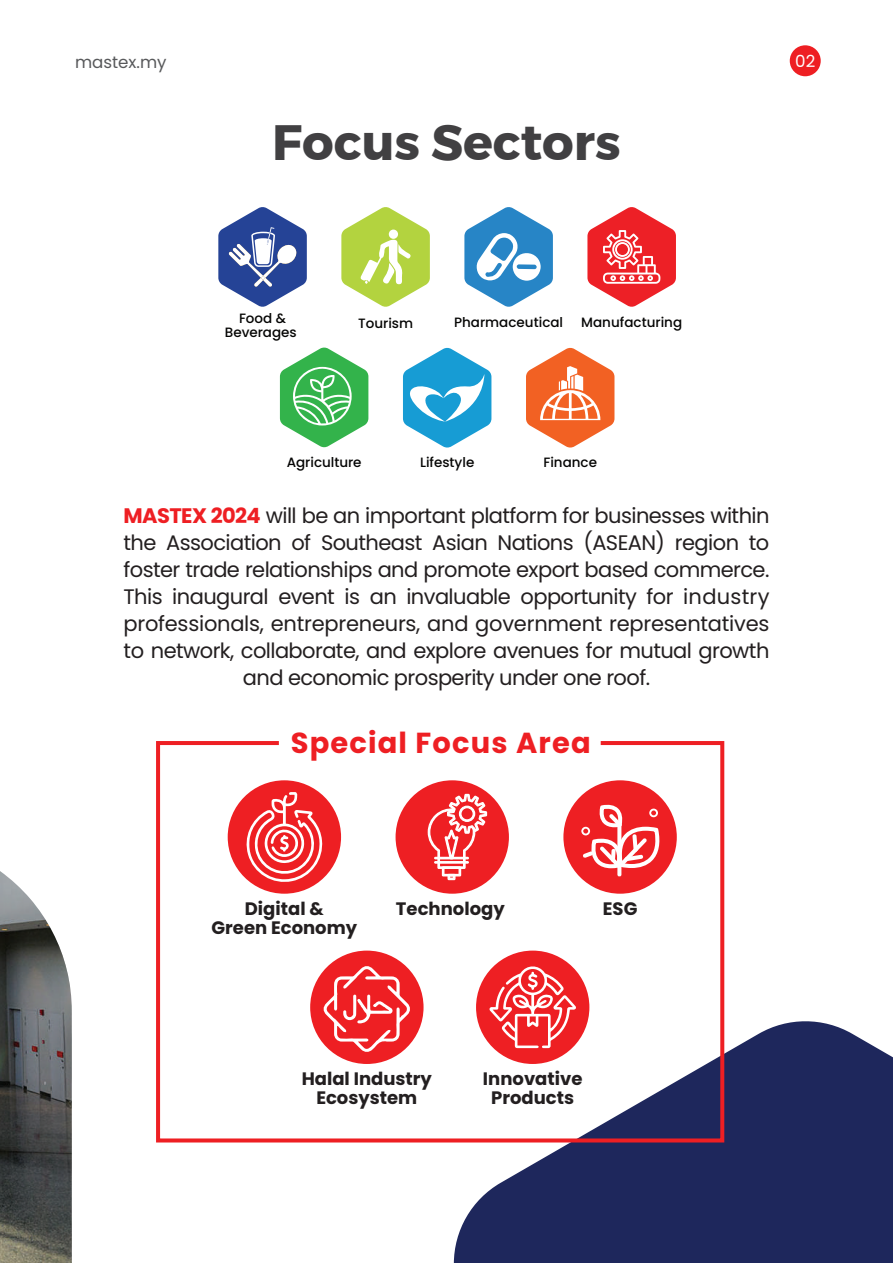
<style>
.page{position:relative;width:893px;height:1263px;background:#fff}
.page>*{position:absolute;margin:0;border:0;box-sizing:border-box;transform-origin:0 0}
.t1{font:700 49.5px "Montserrat";color:#414042}
.t2{font:700 28.95px "Poppins";letter-spacing:.04em;color:#ee1f23}
.t3{font:21px/27px "Poppins";letter-spacing:-.03em;color:#231f20;text-align:center}
.t4{font:700 18px/18.8px "Poppins";color:#231f20;text-align:center}
.t5{font:16.65px "Poppins";color:#58595b}
.t6{font:16.65px "Poppins";color:#fff}
.t7{font:500 13.5px/14.4px "Poppins";color:#050504;text-align:center}
.s1{font-weight:700;color:#ee1f23}
</style>
<div class="page">
<img style="left:0;top:871px;width:72px;height:392px">
<svg style="left:454px;top:1021px;width:439px;height:242px;background:#31396a"></svg>
<div style="left:790px;top:45px;width:31px;height:31px;background:#ee1f23;border-radius:50%"></div>
<svg style="left:156px;top:741px;width:570px;height:403px"></svg>
<svg style="left:526px;top:347px;width:88px;height:101px"></svg>
<svg style="left:403px;top:347px;width:88px;height:101px"></svg>
<svg style="left:280px;top:347px;width:88px;height:101px"></svg>
<svg style="left:218px;top:207px;width:89px;height:100px"></svg>
<svg style="left:464px;top:207px;width:89px;height:100px"></svg>
<svg style="left:341px;top:207px;width:89px;height:100px"></svg>
<svg style="left:587px;top:207px;width:89px;height:100px"></svg>
<p class="t5" style="left:75px;top:50px;width:93px">mastex.my</p>
<p class="t6" style="left:795px;top:50px;width:22px">02</p>
<h1 class="t1" style="left:272px;top:112px;width:350px">Focus Sectors</h1>
<p class="t7" style="left:225px;top:311px;width:73px">Food &amp;<br>Beverages</p>
<p class="t7" style="left:358px;top:316px;width:56px">Tourism</p>
<p class="t7" style="left:454px;top:316px;width:111px">Pharmaceutical</p>
<p class="t7" style="left:581px;top:316px;width:103px">Manufacturing</p>
<p class="t7" style="left:287px;top:455px;width:76px">Agriculture</p>
<p class="t7" style="left:420px;top:455px;width:56px">Lifestyle</p>
<p class="t7" style="left:543px;top:455px;width:55px">Finance</p>
<p class="t3" style="left:124px;top:502px;width:647px"><span class="s1">MASTEX 2024</span> will be an important platform for businesses within the Association of Southeast Asian Nations (ASEAN) region to foster trade relationships and promote export based commerce.<br>This inaugural event is an invaluable opportunity for industry professionals, entrepreneurs, and government representatives to network, collaborate, and explore avenues for mutual growth and economic prosperity under one roof.</p>
<h2 class="t2" style="left:291px;top:723px;width:301px">Special Focus Area</h2>
<p class="t4" style="left:245px;top:899px;width:80px">Digital &amp;</p>
<p class="t4" style="left:396px;top:899px;width:110px">Technology</p>
<p class="t4" style="left:212px;top:918px;width:147px">Green Economy</p>
<p class="t4" style="left:603px;top:899px;width:36px">ESG</p>
<p class="t4" style="left:302px;top:1070px;width:132px">Halal Industry<br>Ecosystem</p>
<p class="t4" style="left:483px;top:1070px;width:101px">Innovative<br>Products</p>
</div>
